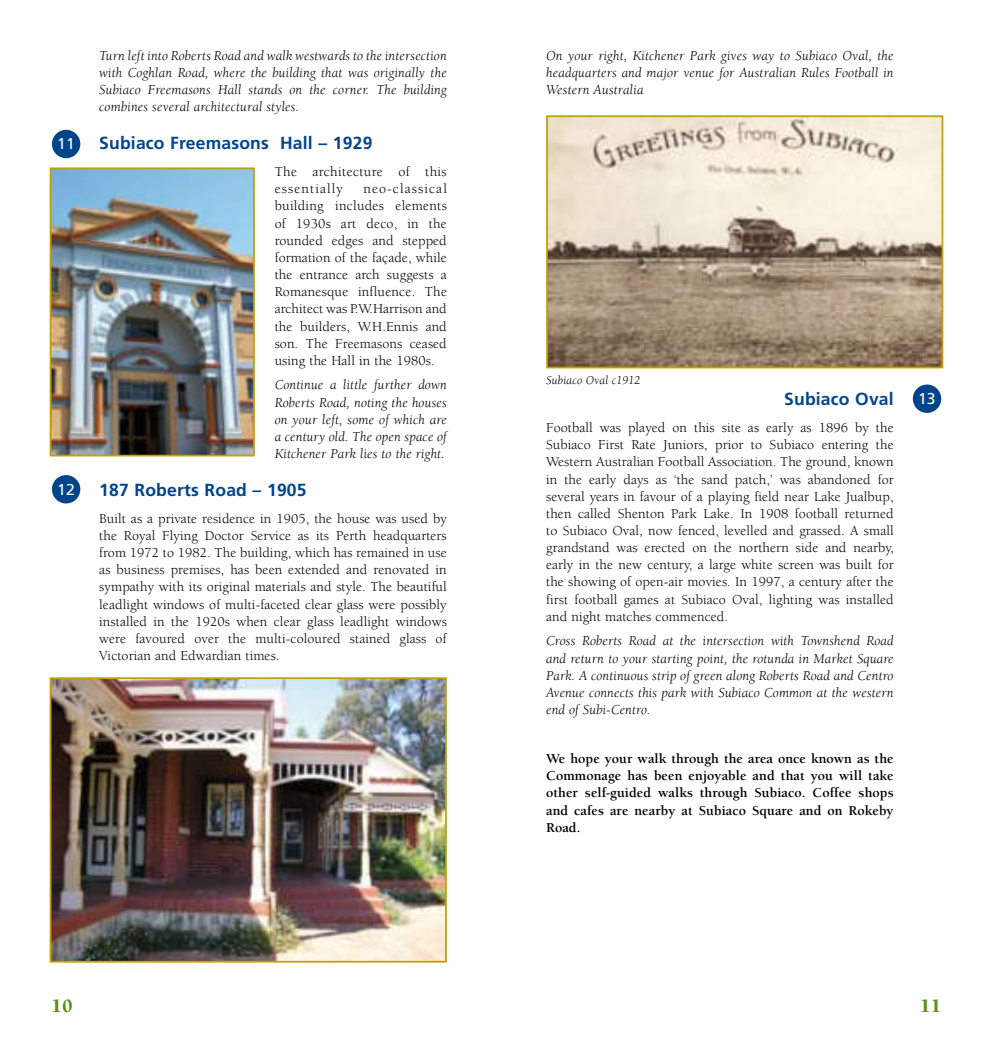
<style>
.page{position:relative;width:993px;height:1042px;background:#fff}
.page>*{position:absolute;margin:0;border:0;box-sizing:border-box;transform-origin:0 0}
.t1{font:900 19.25px "Berkeley";color:#5f901c}
.t2{font:700 17.5px "Frutiger";letter-spacing:.01em;color:#004489}
.t3{font:15.75px "Frutiger";color:#fff}
.t4{font:14px/17.2px "Berkeley";letter-spacing:.005em;color:#000;text-align:justify}
.t5{font:italic 14px/17.2px "Berkeley";letter-spacing:.01em;color:#000;text-align:justify}
.t6{font:700 14px/17.2px "Berkeley";letter-spacing:.005em;color:#000;text-align:justify}
.t7{font:14px/17.2px "Berkeley";letter-spacing:.025em;color:#000}
.t8{font:italic 12.25px "Berkeley";letter-spacing:.01em;color:#000}
</style>
<div class="page">
<img style="left:53px;top:170px;width:199px;height:283px">
<div style="left:50px;top:167px;width:205px;height:289px;border:2px solid #c3a000"></div>
<img style="left:53px;top:680px;width:390px;height:279px">
<div style="left:50px;top:677px;width:396px;height:285px;border:2px solid #c3a000"></div>
<img style="left:549px;top:118px;width:391px;height:247px">
<div style="left:546px;top:115px;width:397px;height:253px;border:2px solid #c3a000"></div>
<div style="left:52px;top:130px;width:28px;height:28px;background:#004489;border-radius:50%"></div>
<div style="left:52px;top:475px;width:28px;height:28px;background:#004489;border-radius:50%"></div>
<div style="left:912px;top:384px;width:28px;height:29px;background:#004489;border-radius:50%"></div>
<p class="t3" style="left:57px;top:135px;width:19px">11</p>
<p class="t3" style="left:57px;top:480px;width:19px">12</p>
<p class="t5" style="left:99px;top:47px;width:349px">Turn left into Roberts Road and walk westwards to the intersection with Coghlan Road, where the building that was originally the Subiaco Freemasons Hall stands on the corner. The building combines several architectural styles.</p>
<p class="t2" style="left:99px;top:133px;width:274px">Subiaco Freemasons Hall – 1929</p>
<p class="t7" style="left:274px;top:163px;width:173px">The architecture of this essentially</p>
<p class="t4" style="left:274px;top:181px;width:174px;text-indent:89px">neo-classical building includes elements of 1930s art deco, in the rounded edges and stepped formation of the façade, while the entrance arch suggests a Romanesque influence. The architect was P.W.Harrison and the builders, W.H.Ennis and son. The Freemasons ceased using the Hall in the 1980s.</p>
<p class="t5" style="left:274px;top:377px;width:173px">Continue a little further down Roberts Road, noting the houses on your left, some of which are a century old. The open space of Kitchener Park lies to the right.</p>
<p class="t2" style="left:99px;top:479px;width:209px">187 Roberts Road – 1905</p>
<p class="t4" style="left:99px;top:510px;width:349px">Built as a private residence in 1905, the house was used by the Royal Flying Doctor Service as its Perth headquarters from 1972 to 1982. The building, which has remained in use as business premises, has been extended and renovated in sympathy with its original materials and style. The beautiful leadlight windows of multi-faceted clear glass were possibly installed in the 1920s when clear glass leadlight windows were favoured over the multi-coloured stained glass of Victorian and Edwardian times.</p>
<p class="t5" style="left:546px;top:47px;width:349px">On your right, Kitchener Park gives way to Subiaco Oval, the headquarters and major venue for Australian Rules Football in Western Australia</p>
<p class="t8" style="left:546px;top:373px;width:96px">Subiaco Oval c1912</p>
<p class="t2" style="left:784px;top:389px;width:111px">Subiaco Oval</p>
<p class="t4" style="left:546px;top:419px;width:349px">Football was played on this site as early as 1896 by the Subiaco First Rate Juniors, prior to Subiaco entering the Western Australian Football Association. The ground, known in the early days as ‘the sand patch,’ was abandoned for several years in favour of a playing field near Lake Jualbup, then called Shenton Park Lake. In 1908 football returned to Subiaco Oval, now fenced, levelled and grassed. A small grandstand was erected on the northern side and nearby, early in the new century, a large white screen was built for the showing of open-air movies. In 1997, a century after the first football games at Subiaco Oval, lighting was installed and night matches commenced.</p>
<p class="t5" style="left:546px;top:633px;width:349px">Cross Roberts Road at the intersection with Townshend Road and return to your starting point, the rotunda in Market Square Park. A continuous strip of green along Roberts Road and Centro Avenue connects this park with Subiaco Common at the western end of Subi-Centro.</p>
<p class="t6" style="left:546px;top:750px;width:349px">We hope your walk through the area once known as the Commonage has been enjoyable and that you will take other self-guided walks through Subiaco. Coffee shops and cafes are nearby at Subiaco Square and on Rokeby Road.</p>
<p class="t3" style="left:917px;top:389px;width:19px">13</p>
<h1 class="t1" style="left:51px;top:996px;width:23px">10</h1>
<h1 class="t1" style="left:919px;top:996px;width:10px">11</h1>
</div>
